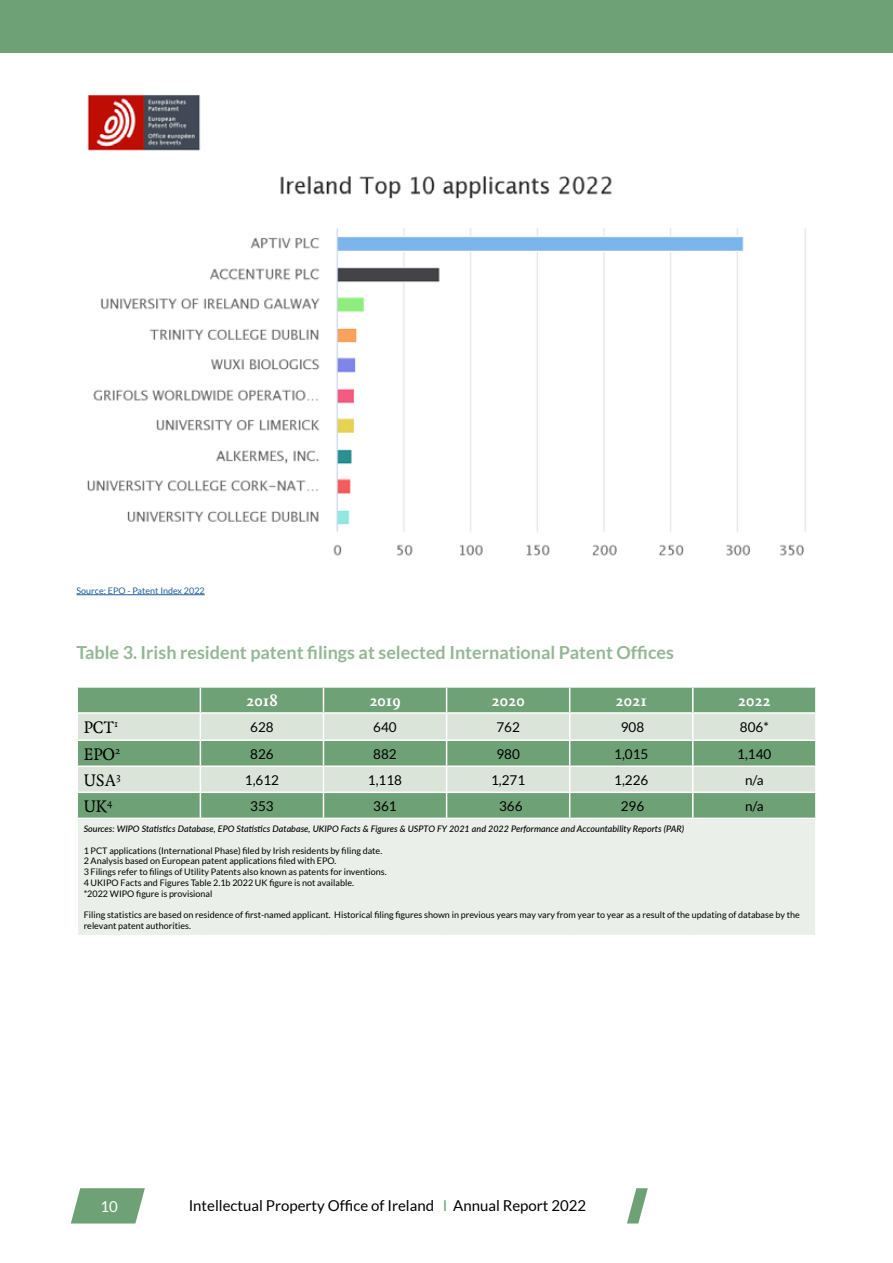
<style>
.page{position:relative;width:893px;height:1263px;background:#fff}
.page>*{position:absolute;margin:0;border:0;box-sizing:border-box;transform-origin:0 0}
.t1{font:700 18px "Lato";color:#95b796}
.t2{font:18px "Quadraat";color:#000}
.t3{font:700 16.5px "Quadraat";color:#fff}
.t4{font:15px "Lato";color:#000}
.t5{font:15px "Lato";color:#fff}
.t6{font:13.5px "Lato";color:#000}
.t7{font:9px/10.8px "Lato";color:#000}
.t8{font:italic 500 9px "Lato";color:#000}
.t9{font:9px "Lato";color:#215e9e}
.s1{color:#6fa176}
</style>
<div class="page">
<svg style="left:71px;top:1188px;width:74px;height:35px;background:#82ad88"></svg>
<svg style="left:627px;top:1188px;width:21px;height:35px"></svg>
<hr style="left:77px;top:594px;width:128px;height:1px;background:#215e9e">
<div style="left:78px;top:688px;width:737px;height:130px;background:#6fa176"></div>
<svg style="left:78px;top:714px;width:737px;height:77px;background:#b7ceb8"></svg>
<div style="left:77px;top:818px;width:739px;height:117px;background:#eaefe9"></div>
<hr style="left:692px;top:688px;width:2px;height:24px;background:#fff">
<hr style="left:692px;top:741px;width:2px;height:24px;background:#fff">
<hr style="left:692px;top:793px;width:2px;height:25px;background:#fff">
<hr style="left:77px;top:712px;width:123px;height:2px;background:#fff">
<hr style="left:77px;top:739px;width:123px;height:2px;background:#fff">
<hr style="left:200px;top:712px;width:123px;height:2px;background:#fff">
<hr style="left:200px;top:739px;width:123px;height:2px;background:#fff">
<hr style="left:323px;top:712px;width:124px;height:2px;background:#fff">
<hr style="left:323px;top:739px;width:124px;height:2px;background:#fff">
<hr style="left:447px;top:712px;width:123px;height:2px;background:#fff">
<hr style="left:447px;top:739px;width:123px;height:2px;background:#fff">
<hr style="left:570px;top:712px;width:123px;height:2px;background:#fff">
<hr style="left:693px;top:712px;width:124px;height:2px;background:#fff">
<hr style="left:692px;top:714px;width:2px;height:25px;background:#fff">
<hr style="left:570px;top:739px;width:123px;height:2px;background:#fff">
<hr style="left:693px;top:739px;width:124px;height:2px;background:#fff">
<hr style="left:77px;top:765px;width:123px;height:2px;background:#fff">
<hr style="left:77px;top:791px;width:123px;height:2px;background:#fff">
<hr style="left:200px;top:765px;width:123px;height:2px;background:#fff">
<svg style="left:200px;top:688px;width:1px;height:130px"></svg>
<hr style="left:200px;top:791px;width:123px;height:2px;background:#fff">
<hr style="left:323px;top:765px;width:124px;height:2px;background:#fff">
<svg style="left:323px;top:688px;width:1px;height:130px"></svg>
<hr style="left:323px;top:791px;width:124px;height:2px;background:#fff">
<hr style="left:447px;top:765px;width:123px;height:2px;background:#fff">
<svg style="left:446px;top:688px;width:1px;height:130px"></svg>
<hr style="left:447px;top:791px;width:123px;height:2px;background:#fff">
<hr style="left:570px;top:765px;width:123px;height:2px;background:#fff">
<svg style="left:569px;top:688px;width:1px;height:130px"></svg>
<hr style="left:693px;top:765px;width:124px;height:2px;background:#fff">
<hr style="left:692px;top:767px;width:2px;height:24px;background:#fff">
<hr style="left:570px;top:791px;width:123px;height:2px;background:#fff">
<hr style="left:693px;top:791px;width:124px;height:2px;background:#fff">
<hr style="left:77px;top:818px;width:123px;height:1px;background:#fff">
<hr style="left:77px;top:819px;width:1px;height:116px;background:#fff">
<hr style="left:200px;top:818px;width:123px;height:1px;background:#fff">
<hr style="left:323px;top:818px;width:124px;height:1px;background:#fff">
<hr style="left:447px;top:818px;width:123px;height:1px;background:#fff">
<hr style="left:570px;top:818px;width:123px;height:1px;background:#fff">
<hr style="left:693px;top:818px;width:124px;height:1px;background:#fff">
<hr style="left:815px;top:819px;width:2px;height:116px;background:#fff">
<div style="left:0;top:0;width:893px;height:53px;background:#6fa176"></div>
<img style="left:87px;top:95px;width:719px;height:461px">
<p class="t9" style="left:77px;top:586px;width:130px">Source: EPO - Patent Index 2022</p>
<h1 class="t1" style="left:77px;top:642px;width:599px">Table 3. Irish resident patent filings at selected International Patent Offices</h1>
<h2 class="t3" style="left:246px;top:692px;width:33px">2018</h2>
<h2 class="t3" style="left:369px;top:692px;width:33px">2019</h2>
<h2 class="t3" style="left:492px;top:692px;width:35px">2020</h2>
<h2 class="t3" style="left:616px;top:692px;width:33px">2021</h2>
<h2 class="t3" style="left:738px;top:692px;width:35px">2022</h2>
<h1 class="t2" style="left:84px;top:718px;width:36px">PCT<sup>1</sup></h1>
<h3 class="t6" style="left:250px;top:720px;width:25px">628</h3>
<h3 class="t6" style="left:373px;top:720px;width:25px">640</h3>
<h3 class="t6" style="left:496px;top:720px;width:25px">762</h3>
<h3 class="t6" style="left:621px;top:720px;width:25px">908</h3>
<h3 class="t6" style="left:740px;top:720px;width:30px">806*</h3>
<h1 class="t2" style="left:84px;top:745px;width:38px">EPO<sup>2</sup></h1>
<h3 class="t6" style="left:250px;top:746px;width:25px">826</h3>
<h3 class="t6" style="left:373px;top:746px;width:25px">882</h3>
<h3 class="t6" style="left:496px;top:746px;width:25px">980</h3>
<h3 class="t6" style="left:614px;top:746px;width:36px">1,015</h3>
<h3 class="t6" style="left:737px;top:746px;width:36px">1,140</h3>
<h1 class="t2" style="left:84px;top:771px;width:39px">USA<sup>3</sup></h1>
<h3 class="t6" style="left:245px;top:772px;width:36px">1,612</h3>
<h3 class="t6" style="left:368px;top:772px;width:36px">1,118</h3>
<h3 class="t6" style="left:491px;top:772px;width:36px">1,271</h3>
<h3 class="t6" style="left:614px;top:772px;width:36px">1,226</h3>
<h3 class="t6" style="left:745px;top:772px;width:20px">n/a</h3>
<h1 class="t2" style="left:84px;top:797px;width:30px">UK<sup>4</sup></h1>
<h3 class="t6" style="left:250px;top:798px;width:25px">353</h3>
<h3 class="t6" style="left:373px;top:798px;width:25px">361</h3>
<h3 class="t6" style="left:499px;top:798px;width:25px">366</h3>
<h3 class="t6" style="left:621px;top:798px;width:25px">296</h3>
<h3 class="t6" style="left:745px;top:798px;width:20px">n/a</h3>
<p class="t8" style="left:84px;top:822px;width:602px">Sources: WIPO Statistics Database, EPO Statistics Database, UKIPO Facts &amp; Figures &amp; USPTO FY 2021 and 2022 Performance and Accountability Reports (PAR)</p>
<p class="t7" style="left:84px;top:845px;width:304px">1 PCT applications (International Phase) filed by Irish residents by filing date.<br>2 Analysis based on European patent applications filed with EPO.<br>3 Filings refer to filings of Utility Patents also known as patents for inventions.<br>4 UKIPO Facts and Figures Table 2.1b 2022 UK figure is not available.<br>*2022 WIPO figure is provisional</p>
<p class="t7" style="left:84px;top:910px;width:718px">Filing statistics are based on residence of first-named applicant. Historical filing figures shown in previous years may vary from year to year as a result of the updating of database by the relevant patent authorities.</p>
<h3 class="t5" style="left:101px;top:1198px;width:19px">10</h3>
<h3 class="t4" style="left:189px;top:1197px;width:399px">Intellectual Property Office of Ireland <span class="s1">I</span> Annual Report 2022</h3>
</div>
